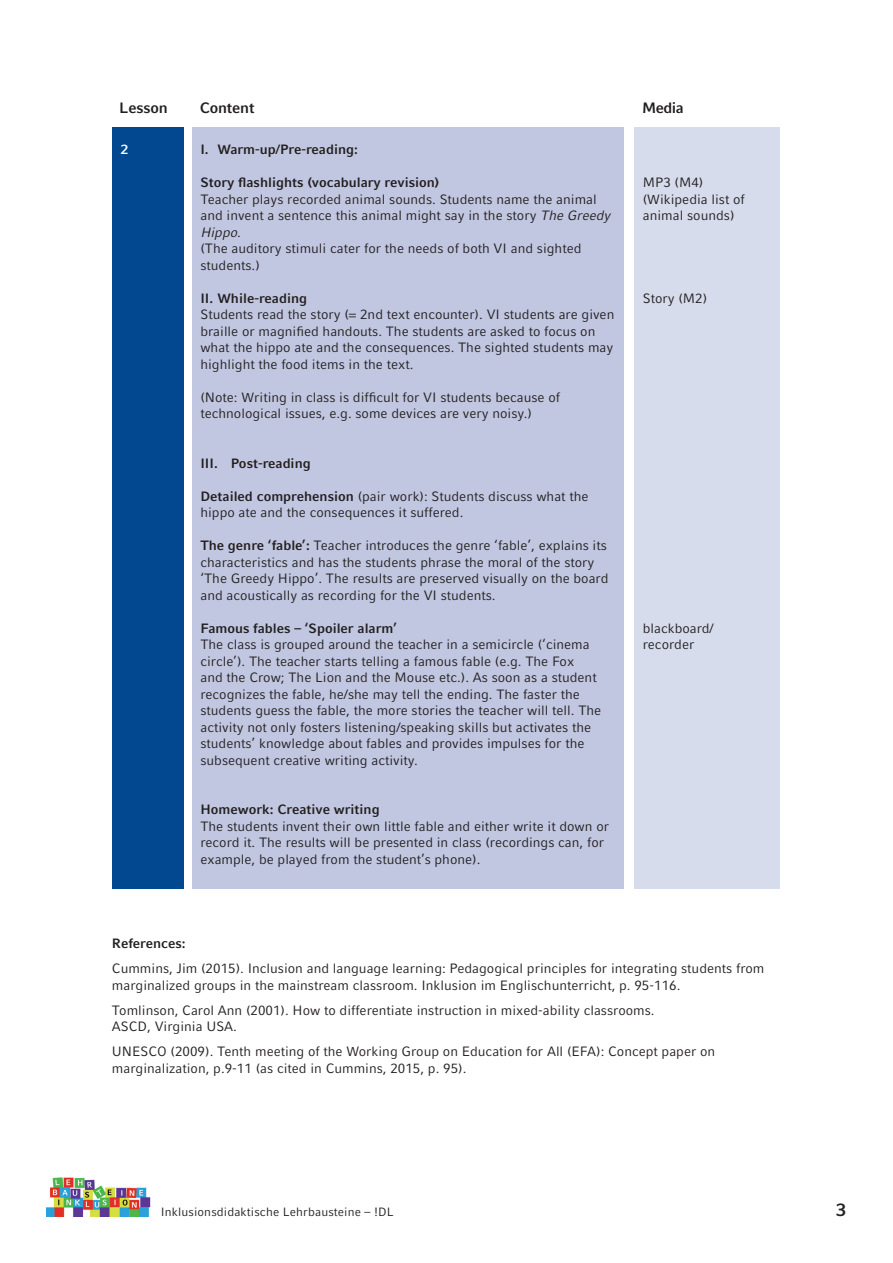
<style>
.page{position:relative;width:893px;height:1263px;background:#fff}
.page>*{position:absolute;margin:0;border:0;box-sizing:border-box;transform-origin:0 0}
.t1{font:700 18px "LMU Compatil Fact";color:#231f20}
.t2{font:700 15px "LMU Compatil Fact";letter-spacing:-.01em;color:#231f20}
.Fließ{font:13.5px/16.5px "LMU Compatil Fact";color:#231f20}
.Fließ-2{font:700 13.5px "LMU Compatil Fact";color:#231f20}
.t3{font:700 13.5px "LMU Compatil Fact";color:#fff}
.t4{font:12px "LMU Compatil Fact";letter-spacing:.01em;color:#231f20}
.s1{font-style:italic}
.s2{font-weight:700}
</style>
<div class="page">
<img style="left:47px;top:1177px;width:104px;height:39px">
<div style="left:112px;top:127px;width:71px;height:762px;background:#014890"></div>
<div style="left:192px;top:127px;width:432px;height:762px;background:#c1c7e1"></div>
<div style="left:634px;top:127px;width:146px;height:762px;background:#d6dcec"></div>
<p class="t2" style="left:119px;top:99px;width:50px">Lesson</p>
<p class="t2" style="left:200px;top:99px;width:56px">Content</p>
<p class="t2" style="left:642px;top:99px;width:43px">Media</p>
<p class="t3" style="left:121px;top:142px;width:9px">2</p>
<p class="Fließ-2" style="left:200px;top:142px;width:159px">I. Warm-up/Pre-reading:</p>
<p class="Fließ-2" style="left:200px;top:175px;width:240px">Story flashlights (vocabulary revision)</p>
<p class="Fließ" style="left:200px;top:191px;width:411px">Teacher plays recorded animal sounds. Students name the animal and invent a sentence this animal might say in the story <span class="s1">The Greedy<br>Hippo</span>.</p>
<p class="Fließ" style="left:200px;top:240px;width:382px">(The auditory stimuli cater for the needs of both VI and sighted students.)</p>
<p class="Fließ-2" style="left:200px;top:290px;width:108px">II. While-reading</p>
<p class="Fließ" style="left:200px;top:306px;width:415px">Students read the story (= 2nd text encounter). VI students are given braille or magnified handouts. The students are asked to focus on what the hippo ate and the consequences. The sighted students may highlight the food items in the text.</p>
<p class="Fließ" style="left:200px;top:389px;width:361px">(Note: Writing in class is difficult for VI students because of technological issues, e.g. some devices are very noisy.)</p>
<p class="Fließ-2" style="left:200px;top:455px;width:112px">III. Post-reading</p>
<p class="Fließ" style="left:200px;top:488px;width:390px"><span class="s2">Detailed comprehension</span> (pair work): Students discuss what the hippo ate and the consequences it suffered.</p>
<p class="Fließ" style="left:200px;top:537px;width:410px"><span class="s2">The genre ‘fable’:</span> Teacher introduces the genre ‘fable’, explains its characteristics and has the students phrase the moral of the story ‘The Greedy Hippo’. The results are preserved visually on the board and acoustically as recording for the VI students.</p>
<p class="Fließ-2" style="left:200px;top:620px;width:198px">Famous fables – ‘Spoiler alarm’</p>
<p class="Fließ" style="left:200px;top:636px;width:402px">The class is grouped around the teacher in a semicircle (‘cinema circle’). The teacher starts telling a famous fable (e.g. The Fox<br>and the Crow; The Lion and the Mouse etc.). As soon as a student recognizes the fable, he/she may tell the ending. The faster the students guess the fable, the more stories the teacher will tell. The activity not only fosters listening/speaking skills but activates the students’ knowledge about fables and provides impulses for the subsequent creative writing activity.</p>
<p class="Fließ-2" style="left:200px;top:802px;width:181px">Homework: Creative writing</p>
<p class="Fließ" style="left:200px;top:818px;width:410px">The students invent their own little fable and either write it down or record it. The results will be presented in class (recordings can, for example, be played from the student’s phone).</p>
<p class="Fließ" style="left:643px;top:174px;width:104px">MP3 (M4) (Wikipedia list of animal sounds)</p>
<p class="Fließ" style="left:643px;top:290px;width:66px">Story (M2)</p>
<p class="Fließ" style="left:643px;top:620px;width:72px">blackboard/</p>
<p class="Fließ" style="left:643px;top:636px;width:53px">recorder</p>
<p class="Fließ-2" style="left:112px;top:935px;width:75px">References:</p>
<p class="Fließ" style="left:112px;top:960px;width:654px">Cummins, Jim (2015). Inclusion and language learning: Pedagogical principles for integrating students from marginalized groups in the mainstream classroom. Inklusion im Englischunterricht, p. 95-116.</p>
<p class="Fließ" style="left:112px;top:1002px;width:544px">Tomlinson, Carol Ann (2001). How to differentiate instruction in mixed-ability classrooms.</p>
<p class="Fließ" style="left:112px;top:1018px;width:127px">ASCD, Virginia USA.</p>
<p class="Fließ" style="left:112px;top:1043px;width:605px">UNESCO (2009). Tenth meeting of the Working Group on Education for All (EFA): Concept paper on marginalization, p.9-11 (as cited in Cummins, 2015, p. 95).</p>
<p class="t4" style="left:161px;top:1205px;width:234px">Inklusionsdidaktische Lehrbausteine – !DL</p>
<h1 class="t1" style="left:836px;top:1199px;width:12px">3</h1>
</div>
